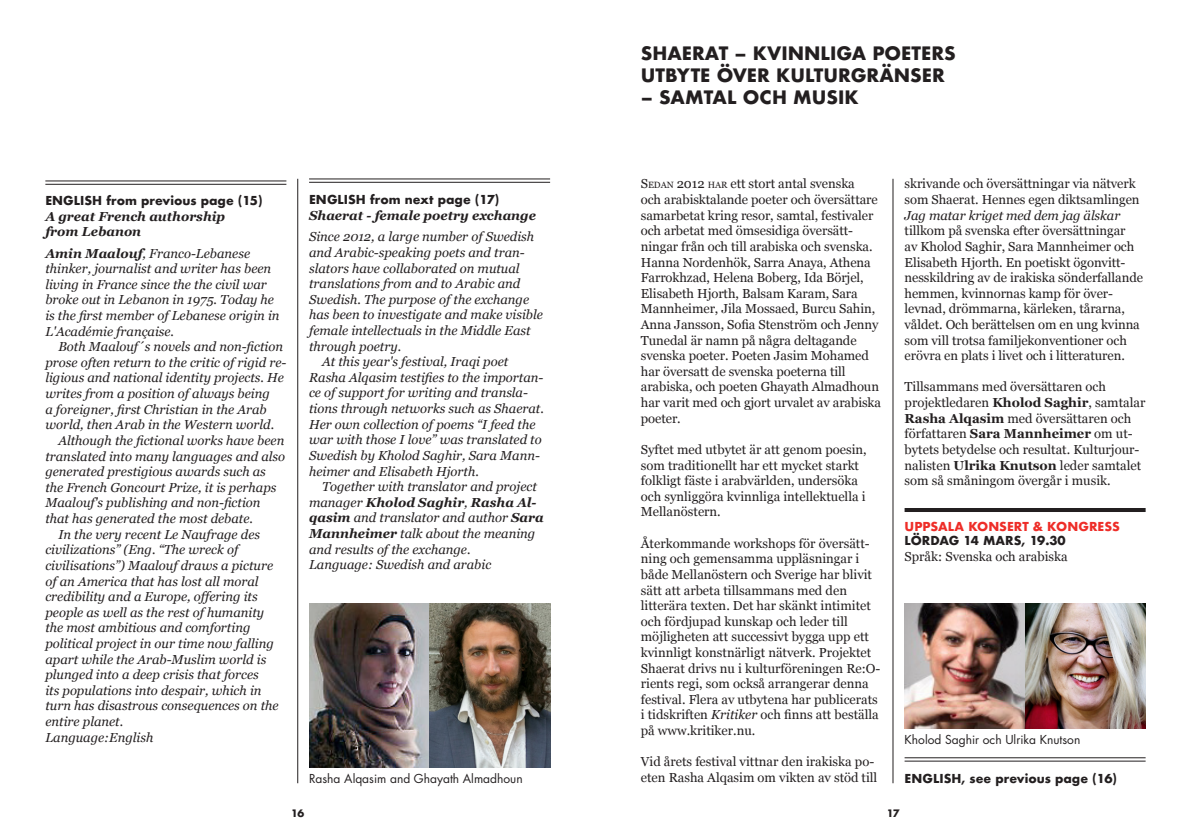
<style>
.page{position:relative;width:1191px;height:840px;background:#fff}
.page>*{position:absolute;margin:0;border:0;box-sizing:border-box;transform-origin:0 0}
.Sidrubrik{font:700 18px "Futura";color:#231f20}
.Brödtext{font:13px/15.6px "Georgia";letter-spacing:-.005em;color:#231f20}
.Brödtext-2{font:italic 13px/15.6px "Georgia";color:#231f20}
.English_title{font:italic 700 13px/15.6px "Georgia";color:#231f20}
.Schemarubrik{font:700 12px "Futura";color:#231f20}
.Schema_text{font:12px "Futura Std";color:#231f20}
.Schemarubrik-2{font:700 12px "Futura";color:#ee2d28}
.t1{font:700 10px "Futura";color:#231f20}
.s1{font-weight:700}
.s2{font-style:inherit}
.s3{font-size:9.2px}
.s4{font-style:italic}
</style>
<div class="page">
<hr style="left:892px;top:179px;width:1px;height:603px;background:#231f20">
<hr style="left:297px;top:179px;width:1px;height:603px;background:#231f20">
<hr style="left:309px;top:178px;width:241px;height:1px;background:#231f20">
<hr style="left:309px;top:182px;width:241px;height:1px;background:#231f20">
<hr style="left:45px;top:180px;width:241px;height:1px;background:#231f20">
<hr style="left:45px;top:184px;width:241px;height:1px;background:#231f20">
<img style="left:309px;top:603px;width:241px;height:164px">
<svg style="left:904px;top:508px;width:241px;height:3px"></svg>
<hr style="left:904px;top:757px;width:241px;height:1px;background:#231f20">
<hr style="left:904px;top:760px;width:241px;height:1px;background:#231f20">
<img style="left:904px;top:603px;width:241px;height:125px">
<p class="Schemarubrik" style="left:45px;top:192px;width:219px">ENGLISH from previous page (15)</p>
<p class="English_title" style="left:45px;top:207px;width:181px">A great French authorship from Lebanon</p>
<p class="Brödtext-2" style="left:45px;top:244px;width:236px"><span class="s1">Amin Maalouf</span>, Franco-Lebanese thinker, journalist and writer has been living in France since the the civil war broke out in Lebanon in 1975. Today he is the first member of Lebanese origin in L'Académie française.</p>
<p class="Brödtext-2" style="left:45px;top:338px;width:242px;text-indent:13px">Both Maalouf´s novels and non-fiction prose often return to the critic of rigid re&shy;ligious and national identity projects. He writes from a position of always being<br>a foreigner, first Christian in the Arab world, then Arab in the Western world.</p>
<p class="Brödtext-2" style="left:45px;top:432px;width:241px;text-indent:13px">Although the fictional works have been translated into many languages and also generated prestigious awards such as the French Goncourt Prize, it is perhaps Maalouf's publishing and non-fiction that has generated the most debate.</p>
<p class="Brödtext-2" style="left:45px;top:525px;width:235px;text-indent:13px">In the very recent Le Naufrage des civilizations” (Eng. “The wreck of civilisations”) Maalouf draws a picture of an America that has lost all moral credibility and a Europe, offering its people as well as the rest of humanity the most ambitious and comforting political project in our time now falling apart while the Arab-Muslim world is plunged into a deep crisis that forces<br>its populations into despair, which in turn has disastrous consequences on the entire planet.</p>
<p class="Brödtext-2" style="left:45px;top:728px;width:110px">Language:English</p>
<p class="Schemarubrik" style="left:309px;top:191px;width:192px">ENGLISH from next page (17)</p>
<p class="English_title" style="left:309px;top:207px;width:228px">Shaerat - female poetry exchange</p>
<p class="Brödtext-2" style="left:309px;top:228px;width:235px">Since 2012, a large number of Swedish and Arabic-speaking poets and tran&shy;slators have collaborated on mutual translations from and to Arabic and Swedish. The purpose of the exchange has been to investigate and make visible female intellectuals in the Middle East through poetry.</p>
<p class="Brödtext-2" style="left:309px;top:353px;width:236px;text-indent:13px">At this year's festival, Iraqi poet Rasha Alqasim testifies to the importan&shy;ce of support for writing and transla&shy;tions through networks such as Shaerat.<br>Her own collection of poems “I feed the war with those I love” was translated to Swedish by Kholod Saghir, Sara Mann&shy;heimer and Elisabeth Hjorth.</p>
<p class="Brödtext-2" style="left:309px;top:478px;width:236px;text-indent:13px">Together with translator and project manager <span class="s1">Kholod Saghir</span>, <span class="s1">Rasha Al&shy;qasim</span> and translator and author <span class="s1">Sara Mannheimer</span> talk about the meaning and results of the exchange.</p>
<p class="Brödtext-2" style="left:309px;top:556px;width:184px">Language: Swedish and arabic</p>
<p class="Schema_text" style="left:309px;top:770px;width:215px">Rasha Alqasim and Ghayath Almadhoun</p>
<p class="Sidrubrik" style="left:641px;top:41px;width:316px">SHAERAT – KVINNLIGA POETERS</p>
<p class="Sidrubrik" style="left:641px;top:62px;width:305px">UTBYTE ÖVER KULTURGRÄNSER</p>
<p class="Sidrubrik" style="left:641px;top:84px;width:219px">– SAMTAL OCH MUSIK</p>
<p class="Brödtext" style="left:641px;top:175px;width:242px"><span class="s2">S</span><span class="s3">EDAN</span> <span class="s2">2012</span> <span class="s3">HAR</span> ett stort antal svenska<br>och arabisktalande poeter och översättare samarbetat kring resor, samtal, festivaler och arbetat med ömsesidiga översätt&shy;ningar från och till arabiska och svenska.<br>Hanna Nordenhök, Sarra Anaya, Athena Farrokhzad, Helena Boberg, Ida Börjel, Elisabeth Hjorth, Balsam Karam, Sara Mannheimer, Jila Mossaed, Burcu Sahin, Anna Jansson, Sofia Stenström och Jenny Tunedal är namn på några deltagande svenska poeter. Poeten Jasim Mohamed har översatt de svenska poeterna till arabiska, och poeten Ghayath Almadhoun har varit med och gjort urvalet av arabiska poeter.</p>
<p class="Brödtext" style="left:641px;top:441px;width:227px">Syftet med utbytet är att genom poesin, som traditionellt har ett mycket starkt folkligt fäste i arabvärlden, undersöka och synliggöra kvinnliga intellektuella i Mellanöstern.</p>
<p class="Brödtext" style="left:641px;top:534px;width:241px">Återkommande workshops för översätt&shy;ning och gemensamma uppläsningar i både Mellanöstern och Sverige har blivit sätt att arbeta tillsammans med den litterära texten. Det har skänkt intimitet och fördjupad kunskap och leder till möjligheten att successivt bygga upp ett kvinnligt konstnärligt nätverk. Projektet Shaerat drivs nu i kulturföreningen Re:O&shy;rients regi, som också arrangerar denna festival. Flera av utbytena har publicerats i tidskriften <span class="s4">Kritiker</span> och finns att beställa på www.kritiker.nu.</p>
<p class="Brödtext" style="left:641px;top:753px;width:238px">Vid årets festival vittnar den irakiska po&shy;eten Rasha Alqasim om vikten av stöd till</p>
<p class="Brödtext" style="left:904px;top:175px;width:240px">skrivande och översättningar via nätverk som Shaerat. Hennes egen diktsamlingen <span class="s4">Jag matar kriget med dem jag älskar </span>tillkom på svenska efter översättningar<br>av Kholod Saghir, Sara Mannheimer och Elisabeth Hjorth. En poetiskt ögonvitt&shy;nesskildring av de irakiska sönderfallande hemmen, kvinnornas kamp för över&shy;levnad, drömmarna, kärleken, tårarna, våldet. Och berättelsen om en ung kvinna som vill trotsa familjekonventioner och erövra en plats i livet och i litteraturen.</p>
<p class="Brödtext" style="left:904px;top:378px;width:242px">Tillsammans med översättaren och projektledaren <span class="s1">Kholod Saghir</span>, samtalar <span class="s1">Rasha Alqasim</span> med översättaren och författaren <span class="s1">Sara Mannheimer</span> om ut&shy;bytets betydelse och resultat. Kulturjour&shy;nalisten <span class="s1">Ulrika Knutson</span> leder samtalet som så småningom övergår i musik.</p>
<p class="Schemarubrik-2" style="left:904px;top:517px;width:217px">UPPSALA KONSERT &amp; KONGRESS</p>
<p class="Schemarubrik" style="left:904px;top:531px;width:163px">LÖRDAG 14 MARS, 19.30</p>
<p class="Brödtext" style="left:904px;top:547px;width:165px">Språk: Svenska och arabiska</p>
<p class="Schema_text" style="left:904px;top:731px;width:177px">Kholod Saghir och Ulrika Knutson</p>
<p class="Schemarubrik" style="left:904px;top:769px;width:214px">ENGLISH, see previous page (16)</p>
<p class="t1" style="left:291px;top:805px;width:15px">16</p>
<p class="t1" style="left:887px;top:805px;width:14px">17</p>
</div>
